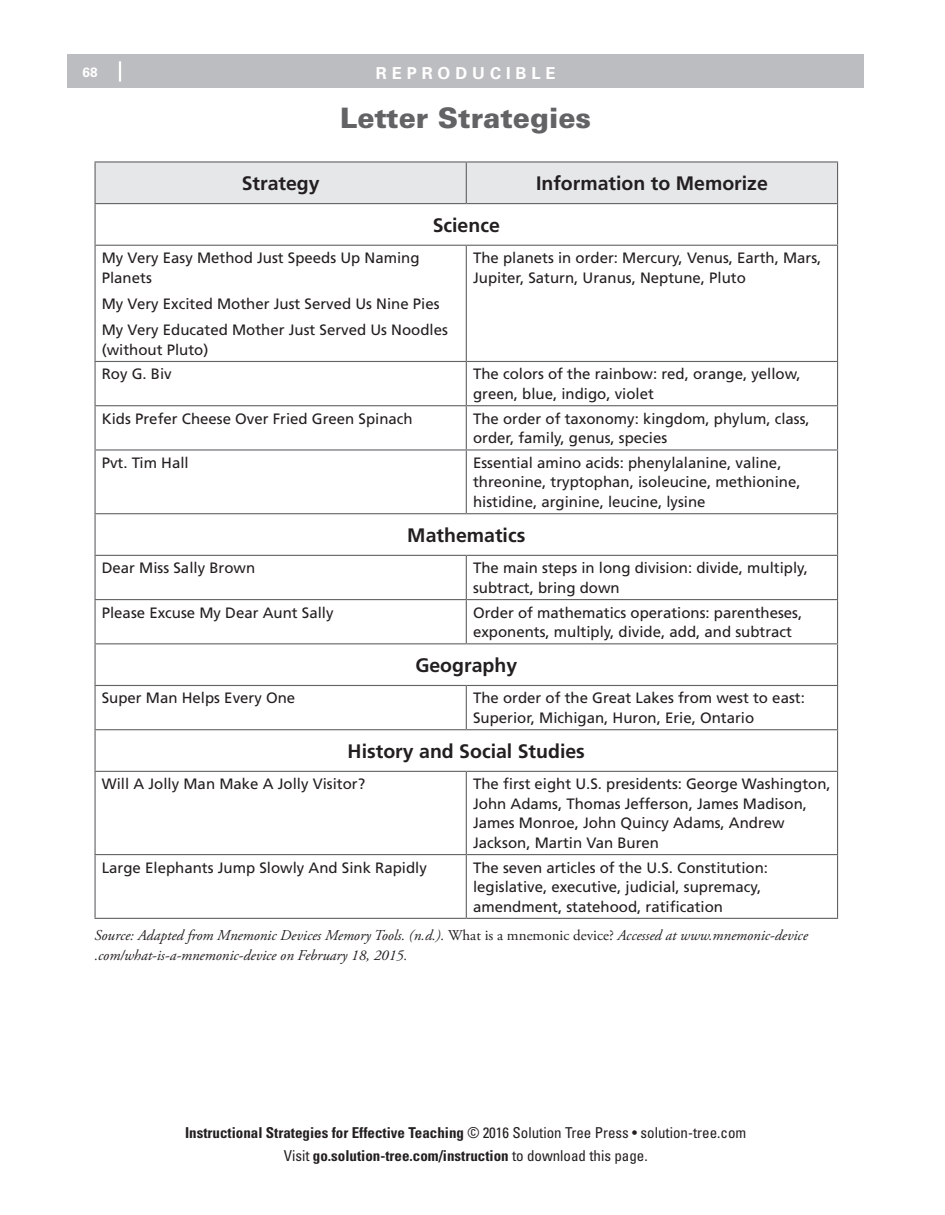
<style>
.page{position:relative;width:945px;height:1215px;background:#fff}
.page>*{position:absolute;margin:0;border:0;box-sizing:border-box;transform-origin:0 0}
.repro_title{font:900 28.2px "Univers LT Std";color:#636366}
.Repro_Table_column_h{font:700 19.5px "Frutiger LT Std";color:#231f20}
.t1{font:700 16.5px "Univers LT Std";letter-spacing:.3em;color:#fff}
.repro_table_body{font:15px/19.5px "Frutiger LT Std";color:#231f20}
.source_note{font:italic 15px/20.2px "Adobe Garamond Pro";color:#231f20}
.t2{font:700 condensed 15px/22.5px "Univers LT Std";color:#231f20;text-align:center}
.t3{font:700 13.5px "Univers LT Std";color:#fff}
.s1{font-style:normal}
.s2{font-weight:400}
</style>
<div class="page">
<div style="left:68px;top:55px;width:796px;height:33px;background:#bcbdc0"></div>
<div style="left:96px;top:163px;width:741px;height:40px;background:#e6e7e9"></div>
<svg style="left:96px;top:246px;width:741px;height:672px"></svg>
<hr style="left:837px;top:204px;width:1px;height:41px;background:#636366">
<hr style="left:837px;top:514px;width:1px;height:41px;background:#636366">
<hr style="left:837px;top:644px;width:1px;height:41px;background:#636366">
<hr style="left:837px;top:730px;width:1px;height:41px;background:#636366">
<hr style="left:466px;top:163px;width:1px;height:40px;background:#636366">
<hr style="left:94px;top:161px;width:372px;height:2px;background:#636366">
<hr style="left:94px;top:163px;width:2px;height:40px;background:#636366">
<hr style="left:466px;top:161px;width:372px;height:2px;background:#636366">
<hr style="left:837px;top:163px;width:1px;height:40px;background:#636366">
<hr style="left:94px;top:203px;width:372px;height:1px;background:#636366">
<hr style="left:94px;top:204px;width:2px;height:41px;background:#636366">
<hr style="left:466px;top:203px;width:372px;height:1px;background:#636366">
<hr style="left:466px;top:246px;width:1px;height:115px;background:#636366">
<hr style="left:94px;top:361px;width:372px;height:1px;background:#636366">
<hr style="left:94px;top:245px;width:372px;height:1px;background:#636366">
<hr style="left:94px;top:246px;width:2px;height:115px;background:#636366">
<hr style="left:466px;top:245px;width:372px;height:1px;background:#636366">
<hr style="left:837px;top:246px;width:1px;height:115px;background:#636366">
<hr style="left:94px;top:362px;width:2px;height:43px;background:#636366">
<hr style="left:466px;top:361px;width:372px;height:1px;background:#636366">
<hr style="left:466px;top:362px;width:1px;height:43px;background:#636366">
<hr style="left:837px;top:362px;width:1px;height:43px;background:#636366">
<hr style="left:94px;top:406px;width:2px;height:43px;background:#636366">
<hr style="left:837px;top:406px;width:1px;height:43px;background:#636366">
<hr style="left:94px;top:451px;width:2px;height:62px;background:#636366">
<hr style="left:837px;top:451px;width:1px;height:62px;background:#636366">
<hr style="left:94px;top:556px;width:2px;height:43px;background:#636366">
<hr style="left:837px;top:556px;width:1px;height:43px;background:#636366">
<hr style="left:94px;top:600px;width:2px;height:43px;background:#636366">
<hr style="left:837px;top:600px;width:1px;height:43px;background:#636366">
<hr style="left:94px;top:686px;width:2px;height:43px;background:#636366">
<hr style="left:837px;top:686px;width:1px;height:43px;background:#636366">
<hr style="left:94px;top:772px;width:2px;height:82px;background:#636366">
<hr style="left:837px;top:772px;width:1px;height:82px;background:#636366">
<hr style="left:94px;top:855px;width:2px;height:63px;background:#636366">
<hr style="left:837px;top:855px;width:1px;height:63px;background:#636366">
<hr style="left:94px;top:918px;width:372px;height:1px;background:#636366">
<hr style="left:466px;top:918px;width:372px;height:1px;background:#636366">
<hr style="left:94px;top:405px;width:372px;height:1px;background:#636366">
<hr style="left:94px;top:513px;width:372px;height:1px;background:#636366">
<hr style="left:94px;top:514px;width:2px;height:41px;background:#636366">
<hr style="left:466px;top:513px;width:372px;height:1px;background:#636366">
<hr style="left:94px;top:555px;width:372px;height:1px;background:#636366">
<hr style="left:466px;top:555px;width:372px;height:1px;background:#636366">
<hr style="left:466px;top:405px;width:372px;height:1px;background:#636366">
<hr style="left:466px;top:406px;width:1px;height:43px;background:#636366">
<hr style="left:94px;top:643px;width:372px;height:1px;background:#636366">
<hr style="left:94px;top:644px;width:2px;height:41px;background:#636366">
<hr style="left:466px;top:643px;width:372px;height:1px;background:#636366">
<hr style="left:94px;top:685px;width:372px;height:1px;background:#636366">
<hr style="left:466px;top:685px;width:372px;height:1px;background:#636366">
<hr style="left:94px;top:449px;width:372px;height:2px;background:#636366">
<hr style="left:94px;top:729px;width:372px;height:1px;background:#636366">
<hr style="left:94px;top:730px;width:2px;height:41px;background:#636366">
<hr style="left:466px;top:729px;width:372px;height:1px;background:#636366">
<hr style="left:94px;top:771px;width:372px;height:1px;background:#636366">
<hr style="left:466px;top:771px;width:372px;height:1px;background:#636366">
<hr style="left:466px;top:449px;width:372px;height:2px;background:#636366">
<hr style="left:466px;top:451px;width:1px;height:62px;background:#636366">
<hr style="left:466px;top:556px;width:1px;height:43px;background:#636366">
<hr style="left:94px;top:599px;width:372px;height:1px;background:#636366">
<hr style="left:466px;top:599px;width:372px;height:1px;background:#636366">
<hr style="left:466px;top:600px;width:1px;height:43px;background:#636366">
<hr style="left:466px;top:686px;width:1px;height:43px;background:#636366">
<hr style="left:466px;top:772px;width:1px;height:82px;background:#636366">
<hr style="left:94px;top:854px;width:372px;height:1px;background:#636366">
<hr style="left:466px;top:854px;width:372px;height:1px;background:#636366">
<hr style="left:466px;top:855px;width:1px;height:63px;background:#636366">
<hr style="left:119px;top:61px;width:2px;height:21px;background:#fff">
<p class="t3" style="left:82px;top:65px;width:17px">68</p>
<p class="t1" style="left:376px;top:64px;width:181px">REPRODUCIBLE</p>
<p class="repro_title" style="left:340px;top:101px;width:253px">Letter Strategies</p>
<p class="Repro_Table_column_h" style="left:242px;top:172px;width:80px">Strategy</p>
<p class="Repro_Table_column_h" style="left:536px;top:172px;width:233px">Information to Memorize</p>
<p class="Repro_Table_column_h" style="left:433px;top:213px;width:69px">Science</p>
<p class="repro_table_body" style="left:102px;top:248px;width:319px">My Very Easy Method Just Speeds Up Naming<br>Planets</p>
<p class="repro_table_body" style="left:102px;top:294px;width:339px">My Very Excited Mother Just Served Us Nine Pies</p>
<p class="repro_table_body" style="left:102px;top:320px;width:348px">My Very Educated Mother Just Served Us Noodles (without Pluto)</p>
<p class="repro_table_body" style="left:473px;top:248px;width:350px">The planets in order: Mercury, Venus, Earth, Mars,<br>Jupiter, Saturn, Uranus, Neptune, Pluto</p>
<p class="repro_table_body" style="left:102px;top:365px;width:72px">Roy G. Biv</p>
<p class="repro_table_body" style="left:473px;top:365px;width:329px">The colors of the rainbow: red, orange, yellow, green, blue, indigo, violet</p>
<p class="repro_table_body" style="left:102px;top:409px;width:312px">Kids Prefer Cheese Over Fried Green Spinach</p>
<p class="repro_table_body" style="left:473px;top:409px;width:338px">The order of taxonomy: kingdom, phylum, class, order, family, genus, species</p>
<p class="repro_table_body" style="left:102px;top:453px;width:88px">Pvt. Tim Hall</p>
<p class="repro_table_body" style="left:473px;top:453px;width:329px">Essential amino acids: phenylalanine, valine, threonine, tryptophan, isoleucine, methionine, histidine, arginine, leucine, lysine</p>
<p class="Repro_Table_column_h" style="left:407px;top:524px;width:120px">Mathematics</p>
<p class="repro_table_body" style="left:102px;top:558px;width:155px">Dear Miss Sally Brown</p>
<p class="repro_table_body" style="left:473px;top:558px;width:336px">The main steps in long division: divide, multiply, subtract, bring down</p>
<p class="repro_table_body" style="left:102px;top:603px;width:233px">Please Excuse My Dear Aunt Sally</p>
<p class="repro_table_body" style="left:473px;top:603px;width:331px">Order of mathematics operations: parentheses, exponents, multiply, divide, add, and subtract</p>
<p class="Repro_Table_column_h" style="left:415px;top:654px;width:103px">Geography</p>
<p class="repro_table_body" style="left:102px;top:689px;width:195px">Super Man Helps Every One</p>
<p class="repro_table_body" style="left:473px;top:689px;width:333px">The order of the Great Lakes from west to east:<br>Superior, Michigan, Huron, Erie, Ontario</p>
<p class="Repro_Table_column_h" style="left:348px;top:740px;width:239px">History and Social Studies</p>
<p class="repro_table_body" style="left:102px;top:774px;width:265px">Will A Jolly Man Make A Jolly Visitor?</p>
<p class="repro_table_body" style="left:473px;top:774px;width:359px">The first eight U.S. presidents: George Washington, John Adams, Thomas Jefferson, James Madison, James Monroe, John Quincy Adams, Andrew Jackson, Martin Van Buren</p>
<p class="repro_table_body" style="left:102px;top:858px;width:327px">Large Elephants Jump Slowly And Sink Rapidly</p>
<p class="repro_table_body" style="left:473px;top:858px;width:297px">The seven articles of the U.S. Constitution: legislative, executive, judicial, supremacy, amendment, statehood, ratification</p>
<p class="source_note" style="left:94px;top:925px;width:715px">Source: Adapted from Mnemonic Devices Memory Tools. (n.d.). <span class="s1">What is a mnemonic device?</span> Accessed at www.mnemonic-device .com/what-is-a-mnemonic-device on February 18, 2015.</p>
<p class="t2" style="left:185px;top:1121px;width:563px">Instructional Strategies for Effective Teaching <span class="s2">© 2016 Solution Tree Press • solution-tree.com<br>Visit</span> go.solution-tree.com/instruction <span class="s2">to download this page.</span></p>
</div>
